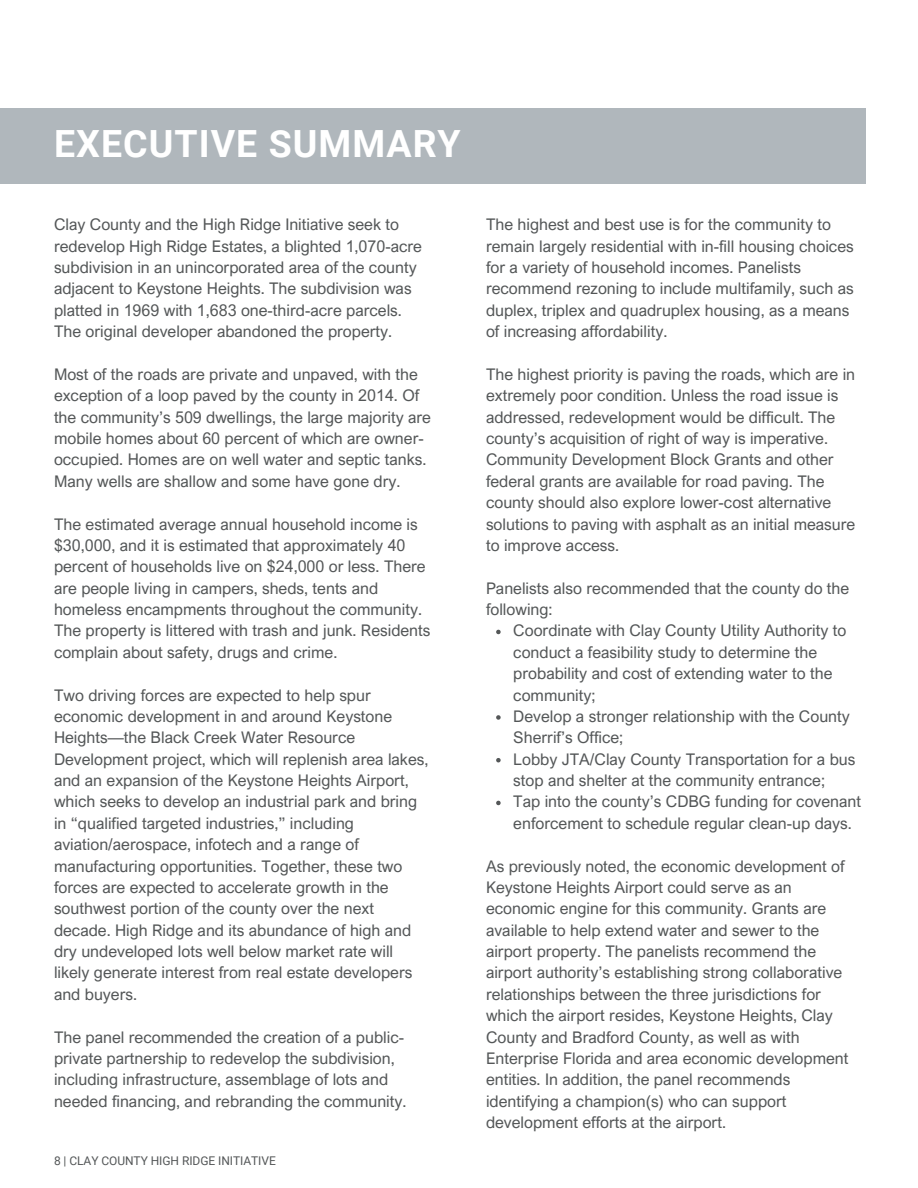
<style>
.page{position:relative;width:918px;height:1188px;background:#fff}
.page>*{position:absolute;margin:0;border:0;box-sizing:border-box;transform-origin:0 0}
.t1{font:700 37.5px "Roboto";letter-spacing:.03em;color:#fff}
.t2{font:16.05px/21.3px "Arial Nova";color:#545758}
.t3{font:12px "Roboto";letter-spacing:-.005em;color:#545758}
</style>
<div class="page">
<svg style="left:496px;top:630px;width:5px;height:4px"></svg>
<svg style="left:496px;top:715px;width:5px;height:5px"></svg>
<svg style="left:496px;top:758px;width:5px;height:4px"></svg>
<svg style="left:496px;top:801px;width:5px;height:4px"></svg>
<div style="left:0;top:109px;width:865px;height:75px;background:#b0b7bc"></div>
<p class="t1" style="left:54px;top:123px;width:408px">EXECUTIVE SUMMARY</p>
<p class="t2" style="left:54px;top:214px;width:370px">Clay County and the High Ridge Initiative seek to redevelop High Ridge Estates, a blighted 1,070-acre subdivision in an unincorporated area of the county adjacent to Keystone Heights. The subdivision was platted in 1969 with 1,683 one-third-acre parcels.<br>The original developer abandoned the property.</p>
<p class="t2" style="left:54px;top:363px;width:379px">Most of the roads are private and unpaved, with the exception of a loop paved by the county in 2014. Of the community’s 509 dwellings, the large majority are mobile homes about 60 percent of which are owner&shy;occupied. Homes are on well water and septic tanks.<br>Many wells are shallow and some have gone dry.</p>
<p class="t2" style="left:54px;top:513px;width:378px">The estimated average annual household income is $30,000, and it is estimated that approximately 40 percent of households live on $24,000 or less. There are people living in campers, sheds, tents and homeless encampments throughout the community.<br>The property is littered with trash and junk. Residents complain about safety, drugs and crime.</p>
<p class="t2" style="left:54px;top:684px;width:376px">Two driving forces are expected to help spur economic development in and around Keystone Heights—the Black Creek Water Resource Development project, which will replenish area lakes, and an expansion of the Keystone Heights Airport, which seeks to develop an industrial park and bring in “qualified targeted industries,” including aviation/aerospace, infotech and a range of manufacturing opportunities. Together, these two forces are expected to accelerate growth in the southwest portion of the county over the next decade. High Ridge and its abundance of high and dry undeveloped lots well below market rate will likely generate interest from real estate developers and buyers.</p>
<p class="t2" style="left:54px;top:1026px;width:354px">The panel recommended the creation of a public&shy;private partnership to redevelop the subdivision, including infrastructure, assemblage of lots and needed financing, and rebranding the community.</p>
<p class="t3" style="left:54px;top:1153px;width:223px">8 | CLAY COUNTY HIGH RIDGE INITIATIVE</p>
<p class="t2" style="left:486px;top:214px;width:369px">The highest and best use is for the community to remain largely residential with in-fill housing choices for a variety of household incomes. Panelists recommend rezoning to include multifamily, such as duplex, triplex and quadruplex housing, as a means of increasing affordability.</p>
<p class="t2" style="left:486px;top:363px;width:371px">The highest priority is paving the roads, which are in extremely poor condition. Unless the road issue is addressed, redevelopment would be difficult. The county’s acquisition of right of way is imperative.<br>Community Development Block Grants and other federal grants are available for road paving. The county should also explore lower-cost alternative solutions to paving with asphalt as an initial measure to improve access.</p>
<p class="t2" style="left:486px;top:577px;width:365px">Panelists also recommended that the county do the following:</p>
<p class="t2" style="left:513px;top:620px;width:335px">Coordinate with Clay County Utility Authority to conduct a feasibility study to determine the probability and cost of extending water to the community;</p>
<p class="t2" style="left:513px;top:705px;width:338px">Develop a stronger relationship with the County<br>Sherrif’s Office;</p>
<p class="t2" style="left:513px;top:748px;width:344px">Lobby JTA/Clay County Transportation for a bus stop and shelter at the community entrance;</p>
<p class="t2" style="left:513px;top:791px;width:349px">Tap into the county’s CDBG funding for covenant enforcement to schedule regular clean-up days.</p>
<p class="t2" style="left:486px;top:855px;width:364px">As previously noted, the economic development of Keystone Heights Airport could serve as an economic engine for this community. Grants are available to help extend water and sewer to the airport property. The panelists recommend the airport authority’s establishing strong collaborative relationships between the three jurisdictions for which the airport resides, Keystone Heights, Clay County and Bradford County, as well as with Enterprise Florida and area economic development entities. In addition, the panel recommends identifying a champion(s) who can support development efforts at the airport.</p>
</div>
